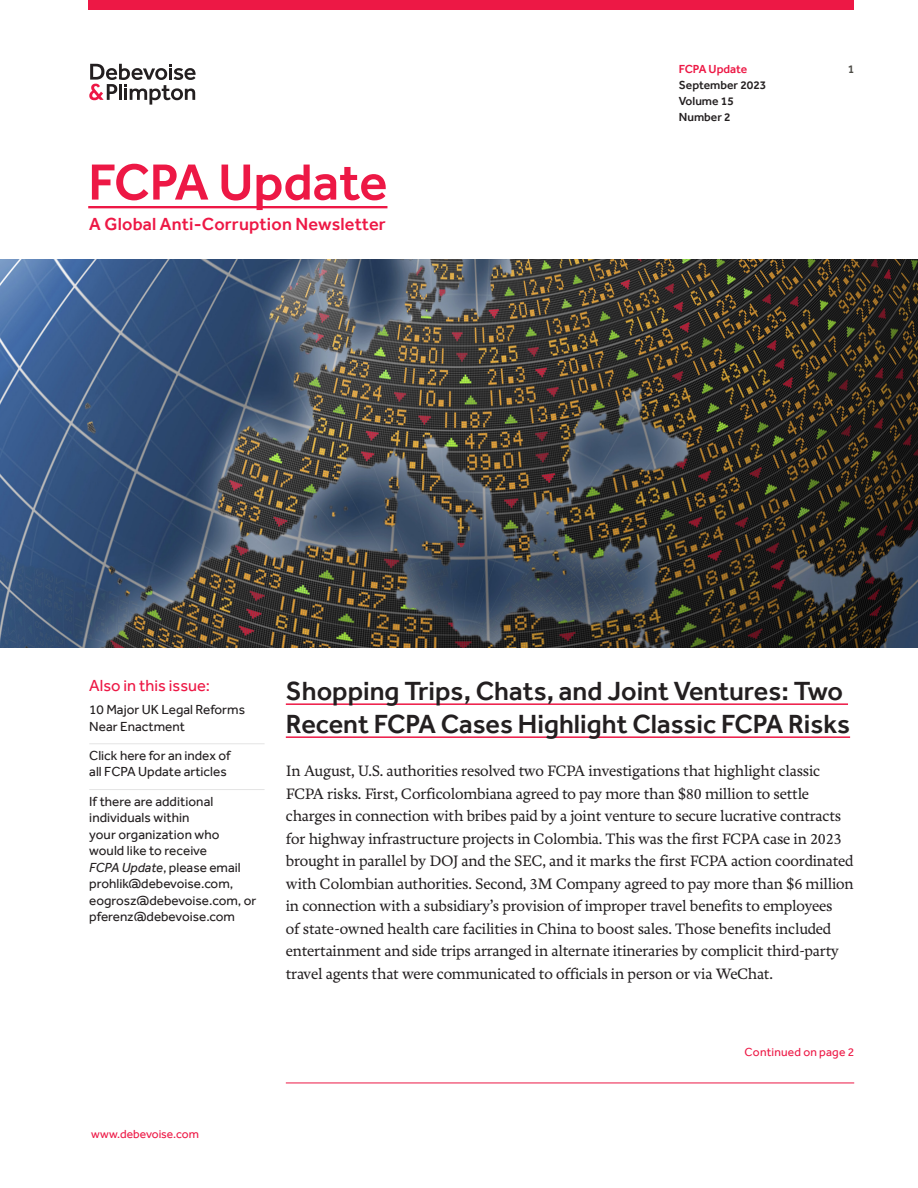
<style>
.page{position:relative;width:918px;height:1188px;background:#fff}
.page>*{position:absolute;margin:0;border:0;box-sizing:border-box;transform-origin:0 0}
.A_FCPA_Main_Title{font:500 52.5px "Effra";color:#ed1845}
.A_Hdline_w_underline{font:500 27px/33px "Effra";color:#231f20}
.A_Subhead_2{font:500 18px "Effra";letter-spacing:.01em;color:#ed1845}
.A_TOC_Red_text{font:16.5px "Effra";color:#ed1845}
.A_Text_No_Indent{font:500 15.75px/22.5px "Freya";letter-spacing:-.01em;color:#231f20}
.A_TOC_Text_w_Rule_after{font:13.5px/16.5px "Effra";color:#231f20}
.t1{font:500 12px/15.8px "Effra";color:#231f20}
.A_Continued_from_Text_Red{font:12px "Effra";letter-spacing:-.005em;color:#ed1845}
.A_Continued_from_Text_Red-2{font:12px "Effra";letter-spacing:.015em;color:#ed1845}
.t2{font:500 12px "Effra";color:#ed1845}
.t3{font:500 12px "Effra";color:#4c4b46}
.s1{font-style:italic}
</style>
<div class="page">
<svg style="left:89px;top:64px;width:107px;height:41px"></svg>
<div style="left:88px;top:0;width:766px;height:10px;background:#ed1845"></div>
<img style="left:0;top:259px;width:918px;height:388px">
<hr style="left:88px;top:206px;width:299px;height:2px;background:#ed1845">
<hr style="left:286px;top:703px;width:562px;height:2px;background:#ed1845">
<hr style="left:286px;top:736px;width:564px;height:2px;background:#ed1845">
<hr style="left:89px;top:743px;width:176px;height:1px;background:#e4e4e4">
<hr style="left:89px;top:789px;width:176px;height:1px;background:#e4e4e4">
<hr style="left:286px;top:1083px;width:568px;height:1px;background:#ed1845">
<p class="A_FCPA_Main_Title" style="left:88px;top:151px;width:301px">FCPA Update</p>
<p class="A_Subhead_2" style="left:89px;top:213px;width:298px">A Global Anti‑Corruption Newsletter</p>
<p class="t2" style="left:679px;top:62px;width:70px">FCPA Update</p>
<p class="t3" style="left:848px;top:62px;width:8px">1</p>
<p class="t1" style="left:679px;top:77px;width:89px">September 2023<br>Volume 15<br>Number 2</p>
<p class="A_TOC_Red_text" style="left:89px;top:676px;width:122px">Also in this issue:</p>
<p class="A_TOC_Text_w_Rule_after" style="left:89px;top:701px;width:157px">10 Major UK Legal Reforms<br>Near Enactment</p>
<p class="A_TOC_Text_w_Rule_after" style="left:89px;top:747px;width:143px">Click here for an index of all FCPA Update articles</p>
<p class="A_TOC_Text_w_Rule_after" style="left:89px;top:793px;width:169px">If there are additional individuals within<br>your organization who would like to receive<br><span class="s1">FCPA Update</span>, please email prohlik@debevoise.com, eogrosz@debevoise.com, or pferenz@debevoise.com</p>
<p class="A_Continued_from_Text_Red" style="left:91px;top:1127px;width:109px">www.debevoise.com</p>
<p class="A_Hdline_w_underline" style="left:286px;top:674px;width:566px">Shopping Trips, Chats, and Joint Ventures: Two<br>Recent FCPA Cases Highlight Classic FCPA Risks</p>
<p class="A_Text_No_Indent" style="left:286px;top:761px;width:569px">In August, U.S. authorities resolved two FCPA investigations that highlight classic FCPA risks. First, Corficolombiana agreed to pay more than $80 million to settle charges in connection with bribes paid by a joint venture to secure lucrative contracts for highway infrastructure projects in Colombia. This was the first FCPA case in 2023 brought in parallel by DOJ and the SEC, and it marks the first FCPA action coordinated with Colombian authorities. Second, 3M Company agreed to pay more than $6 million in connection with a subsidiary’s provision of improper travel benefits to employees<br>of state-owned health care facilities in China to boost sales. Those benefits included entertainment and side trips arranged in alternate itineraries by complicit third-party travel agents that were communicated to officials in person or via WeChat.</p>
<p class="A_Continued_from_Text_Red-2" style="left:745px;top:1045px;width:111px">Continued on page 2</p>
</div>
